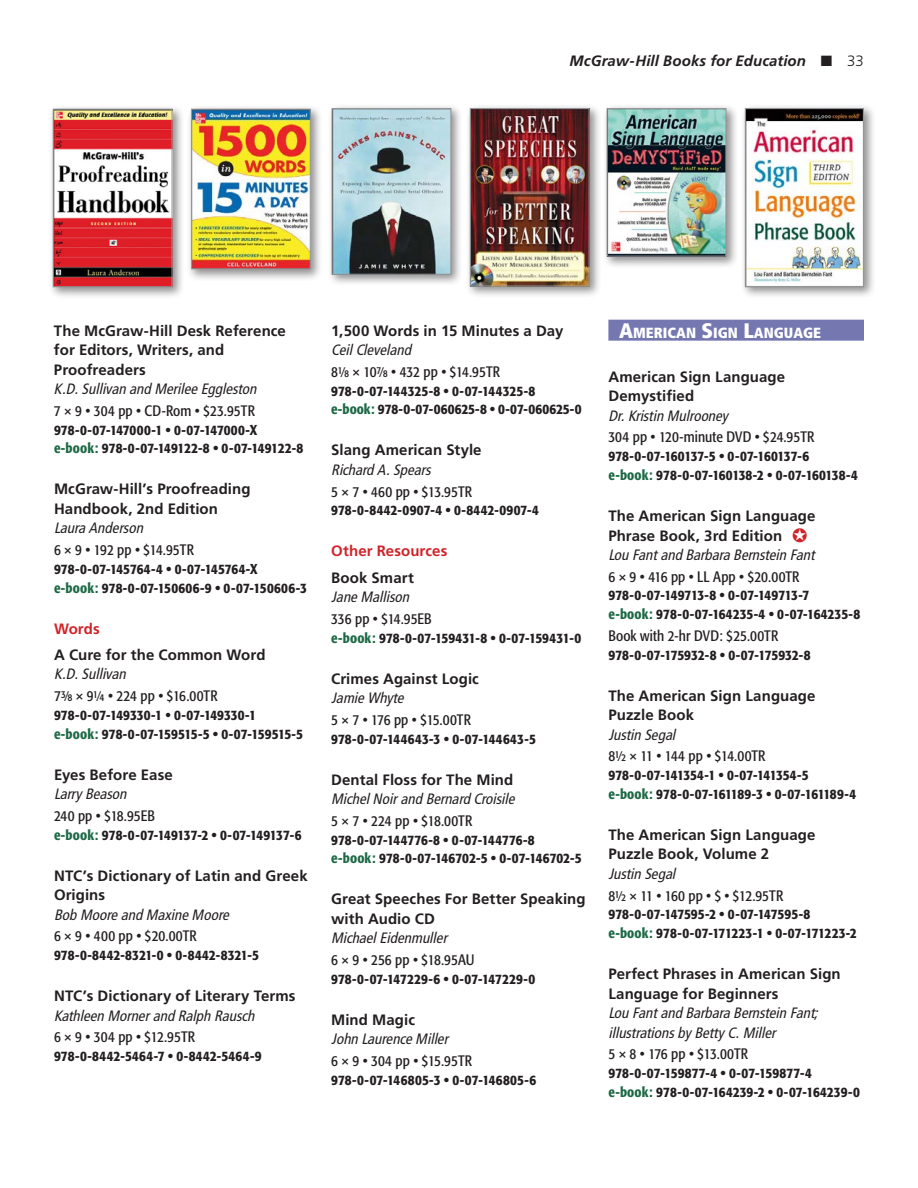
<style>
.page{position:relative;width:918px;height:1188px;background:#fff}
.page>*{position:absolute;margin:0;border:0;box-sizing:border-box;transform-origin:0 0}
.t1{font:700 15px/19.5px "Frutiger";letter-spacing:.005em;color:#231f20}
.t2{font:condensed 15px "Formata";letter-spacing:.005em;color:#231f20}
.t3{font:italic condensed 15px/19.5px "Frutiger";color:#231f20}
.t4{font:italic 700 15px "Frutiger";letter-spacing:.005em;color:#231f20}
.t5{font:700 15px "Frutiger";letter-spacing:.005em;color:#d1232a}
.t6{font:900 condensed 14.7px "Frutiger";color:#fff}
.t7{font:500 condensed 14.25px/18.8px "Formata";letter-spacing:.01em;color:#231f20}
.s1{font-weight:300;font-style:normal}
.s2{color:#1d6945}
.s3{font-family:"Formata Condensed Expert";font-stretch:normal}
.s4{font-size:21px}
</style>
<div class="page">
<div style="left:608px;top:320px;width:256px;height:21px;background:#7477b0"></div>
<div style="left:327px;top:104px;width:136px;height:183px;background:#231f20;opacity:.5"></div>
<img style="left:334px;top:110px;width:115px;height:163px">
<div style="left:332px;top:108px;width:119px;height:167px;border:1px solid #939598"></div>
<div style="left:465px;top:104px;width:136px;height:195px;background:#231f20;opacity:.5"></div>
<img style="left:472px;top:110px;width:116px;height:175px">
<div style="left:470px;top:108px;width:120px;height:179px;border:1px solid #939598"></div>
<div style="left:602px;top:104px;width:136px;height:165px;background:#231f20;opacity:.5"></div>
<img style="left:609px;top:110px;width:116px;height:145px">
<div style="left:607px;top:108px;width:120px;height:149px;border:1px solid #939598"></div>
<div style="left:740px;top:104px;width:136px;height:195px;background:#231f20;opacity:.5"></div>
<img style="left:747px;top:110px;width:115px;height:175px">
<div style="left:745px;top:108px;width:119px;height:179px;border:1px solid #939598"></div>
<div style="left:48px;top:104px;width:136px;height:195px;background:#231f20;opacity:.5"></div>
<img style="left:55px;top:111px;width:116px;height:174px">
<div style="left:53px;top:109px;width:120px;height:178px;border:1px solid #939598"></div>
<div style="left:187px;top:104px;width:136px;height:177px;background:#231f20;opacity:.5"></div>
<img style="left:193px;top:111px;width:116px;height:156px">
<div style="left:191px;top:109px;width:120px;height:160px;border:1px solid #939598"></div>
<p class="t4" style="left:570px;top:52px;width:296px">McGraw-Hill Books for Education ■ <span class="s1">33</span></p>
<p class="t1" style="left:54px;top:321px;width:233px">The McGraw-Hill Desk Reference for Editors, Writers, and<br>Proofreaders</p>
<p class="t3" style="left:54px;top:379px;width:204px">K.D. Sullivan and Merilee Eggleston</p>
<p class="t2" style="left:54px;top:402px;width:202px">7 × 9 • 304 pp • CD-Rom • $23.95TR</p>
<p class="t7" style="left:54px;top:420px;width:251px">978-0-07-147000-1 • 0-07-147000-X <span class="s2">e-book:</span> 978-0-07-149122-8 • 0-07-149122-8</p>
<p class="t1" style="left:54px;top:479px;width:198px">McGraw-Hill’s Proofreading<br>Handbook, 2nd Edition</p>
<p class="t3" style="left:54px;top:519px;width:90px">Laura Anderson</p>
<p class="t2" style="left:54px;top:541px;width:141px">6 × 9 • 192 pp • $14.95TR</p>
<p class="t7" style="left:54px;top:559px;width:255px">978-0-07-145764-4 • 0-07-145764-X<br><span class="s2">e-book:</span> 978-0-07-150606-9 • 0-07-150606-3</p>
<p class="t5" style="left:54px;top:620px;width:47px">Words</p>
<p class="t1" style="left:54px;top:645px;width:213px">A Cure for the Common Word</p>
<p class="t3" style="left:54px;top:665px;width:73px">K.D. Sullivan</p>
<p class="t2" style="left:54px;top:687px;width:165px">7<span class="s3">K</span> × 9¼ • 224 pp • $16.00TR</p>
<p class="t7" style="left:54px;top:705px;width:251px">978-0-07-149330-1 • 0-07-149330-1 <span class="s2">e-book:</span> 978-0-07-159515-5 • 0-07-159515-5</p>
<p class="t1" style="left:54px;top:765px;width:120px">Eyes Before Ease</p>
<p class="t3" style="left:54px;top:784px;width:74px">Larry Beason</p>
<p class="t2" style="left:54px;top:807px;width:102px">240 pp • $18.95EB</p>
<p class="t7" style="left:54px;top:825px;width:249px"><span class="s2">e-book:</span> 978-0-07-149137-2 • 0-07-149137-6</p>
<p class="t1" style="left:54px;top:866px;width:255px">NTC’s Dictionary of Latin and Greek<br>Origins</p>
<p class="t3" style="left:54px;top:905px;width:176px">Bob Moore and Maxine Moore</p>
<p class="t2" style="left:54px;top:927px;width:144px">6 × 9 • 400 pp • $20.00TR</p>
<p class="t7" style="left:54px;top:946px;width:206px">978-0-8442-8321-0 • 0-8442-8321-5</p>
<p class="t1" style="left:54px;top:986px;width:243px">NTC’s Dictionary of Literary Terms</p>
<p class="t3" style="left:54px;top:1006px;width:202px">Kathleen Morner and Ralph Rausch</p>
<p class="t2" style="left:54px;top:1028px;width:143px">6 × 9 • 304 pp • $12.95TR</p>
<p class="t7" style="left:54px;top:1047px;width:209px">978-0-8442-5464-7 • 0-8442-5464-9</p>
<p class="t1" style="left:331px;top:321px;width:234px">1,500 Words in 15 Minutes a Day</p>
<p class="t3" style="left:331px;top:340px;width:81px">Ceil Cleveland</p>
<p class="t2" style="left:331px;top:363px;width:170px">8<span class="s3">J</span> × 10<span class="s3">M</span> • 432 pp • $14.95TR</p>
<p class="t7" style="left:331px;top:381px;width:252px">978-0-07-144325-8 • 0-07-144325-8 <span class="s2">e-book:</span> 978-0-07-060625-8 • 0-07-060625-0</p>
<p class="t1" style="left:331px;top:440px;width:152px">Slang American Style</p>
<p class="t3" style="left:331px;top:460px;width:101px">Richard A. Spears</p>
<p class="t2" style="left:331px;top:483px;width:142px">5 × 7 • 460 pp • $13.95TR</p>
<p class="t7" style="left:331px;top:501px;width:209px">978-0-8442-0907-4 • 0-8442-0907-4</p>
<p class="t5" style="left:331px;top:542px;width:118px">Other Resources</p>
<p class="t1" style="left:331px;top:568px;width:84px">Book Smart</p>
<p class="t3" style="left:331px;top:587px;width:79px">Jane Mallison</p>
<p class="t2" style="left:331px;top:610px;width:102px">336 pp • $14.95EB</p>
<p class="t7" style="left:331px;top:628px;width:252px"><span class="s2">e-book:</span> 978-0-07-159431-8 • 0-07-159431-0</p>
<p class="t1" style="left:331px;top:669px;width:149px">Crimes Against Logic</p>
<p class="t3" style="left:331px;top:688px;width:74px">Jamie Whyte</p>
<p class="t2" style="left:331px;top:711px;width:141px">5 × 7 • 176 pp • $15.00TR</p>
<p class="t7" style="left:331px;top:729px;width:206px">978-0-07-144643-3 • 0-07-144643-5</p>
<p class="t1" style="left:331px;top:770px;width:184px">Dental Floss for The Mind</p>
<p class="t3" style="left:331px;top:789px;width:185px">Michel Noir and Bernard Croisile</p>
<p class="t2" style="left:331px;top:812px;width:143px">5 × 7 • 224 pp • $18.00TR</p>
<p class="t7" style="left:331px;top:830px;width:252px">978-0-07-144776-8 • 0-07-144776-8 <span class="s2">e-book:</span> 978-0-07-146702-5 • 0-07-146702-5</p>
<p class="t1" style="left:331px;top:889px;width:256px">Great Speeches For Better Speaking with Audio CD</p>
<p class="t3" style="left:331px;top:929px;width:117px">Michael Eidenmuller</p>
<p class="t2" style="left:331px;top:951px;width:145px">6 × 9 • 256 pp • $18.95AU</p>
<p class="t7" style="left:331px;top:969px;width:206px">978-0-07-147229-6 • 0-07-147229-0</p>
<p class="t1" style="left:331px;top:1010px;width:85px">Mind Magic</p>
<p class="t3" style="left:331px;top:1030px;width:118px">John Laurence Miller</p>
<p class="t2" style="left:331px;top:1052px;width:142px">6 × 9 • 304 pp • $15.95TR</p>
<p class="t7" style="left:331px;top:1070px;width:207px">978-0-07-146805-3 • 0-07-146805-6</p>
<p class="t6" style="left:619px;top:324px;width:203px"><span class="s4">A</span>MERICAN <span class="s4">S</span>IGN <span class="s4">L</span>ANGUAGE</p>
<p class="t1" style="left:608px;top:367px;width:178px">American Sign Language<br>Demystified</p>
<p class="t3" style="left:608px;top:406px;width:121px">Dr. Kristin Mulrooney</p>
<p class="t2" style="left:608px;top:428px;width:208px">304 pp • 120-minute DVD • $24.95TR</p>
<p class="t7" style="left:608px;top:447px;width:251px">978-0-07-160137-5 • 0-07-160137-6<br><span class="s2">e-book:</span> 978-0-07-160138-2 • 0-07-160138-4</p>
<p class="t1" style="left:608px;top:506px;width:209px">The American Sign Language<br>Phrase Book, 3rd Edition</p>
<p class="t3" style="left:608px;top:545px;width:208px">Lou Fant and Barbara Bernstein Fant</p>
<p class="t2" style="left:608px;top:568px;width:193px">6 × 9 • 416 pp • LL App • $20.00TR</p>
<p class="t7" style="left:608px;top:586px;width:253px">978-0-07-149713-8 • 0-07-149713-7<br><span class="s2">e-book:</span> 978-0-07-164235-4 • 0-07-164235-8</p>
<p class="t2" style="left:608px;top:627px;width:171px">Book with 2-hr DVD: $25.00TR</p>
<p class="t7" style="left:608px;top:645px;width:204px">978-0-07-175932-8 • 0-07-175932-8</p>
<p class="t1" style="left:608px;top:686px;width:209px">The American Sign Language<br>Puzzle Book</p>
<p class="t3" style="left:608px;top:725px;width:68px">Justin Segal</p>
<p class="t2" style="left:608px;top:747px;width:159px">8½ × 11 • 144 pp • $14.00TR</p>
<p class="t7" style="left:608px;top:766px;width:249px">978-0-07-141354-1 • 0-07-141354-5 <span class="s2">e-book:</span> 978-0-07-161189-3 • 0-07-161189-4</p>
<p class="t1" style="left:608px;top:825px;width:209px">The American Sign Language<br>Puzzle Book, Volume 2</p>
<p class="t3" style="left:608px;top:864px;width:68px">Justin Segal</p>
<p class="t2" style="left:608px;top:887px;width:176px">8½ × 11 • 160 pp • $ • $12.95TR</p>
<p class="t7" style="left:608px;top:905px;width:250px">978-0-07-147595-2 • 0-07-147595-8 <span class="s2">e-book:</span> 978-0-07-171223-1 • 0-07-171223-2</p>
<p class="t1" style="left:608px;top:964px;width:234px">Perfect Phrases in American Sign<br>Language for Beginners</p>
<p class="t3" style="left:608px;top:1003px;width:211px">Lou Fant and Barbara Bernstein Fant; illustrations by Betty C. Miller</p>
<p class="t2" style="left:608px;top:1045px;width:141px">5 × 8 • 176 pp • $13.00TR</p>
<p class="t7" style="left:608px;top:1064px;width:253px">978-0-07-159877-4 • 0-07-159877-4 <span class="s2">e-book:</span> 978-0-07-164239-2 • 0-07-164239-0</p>
</div>
